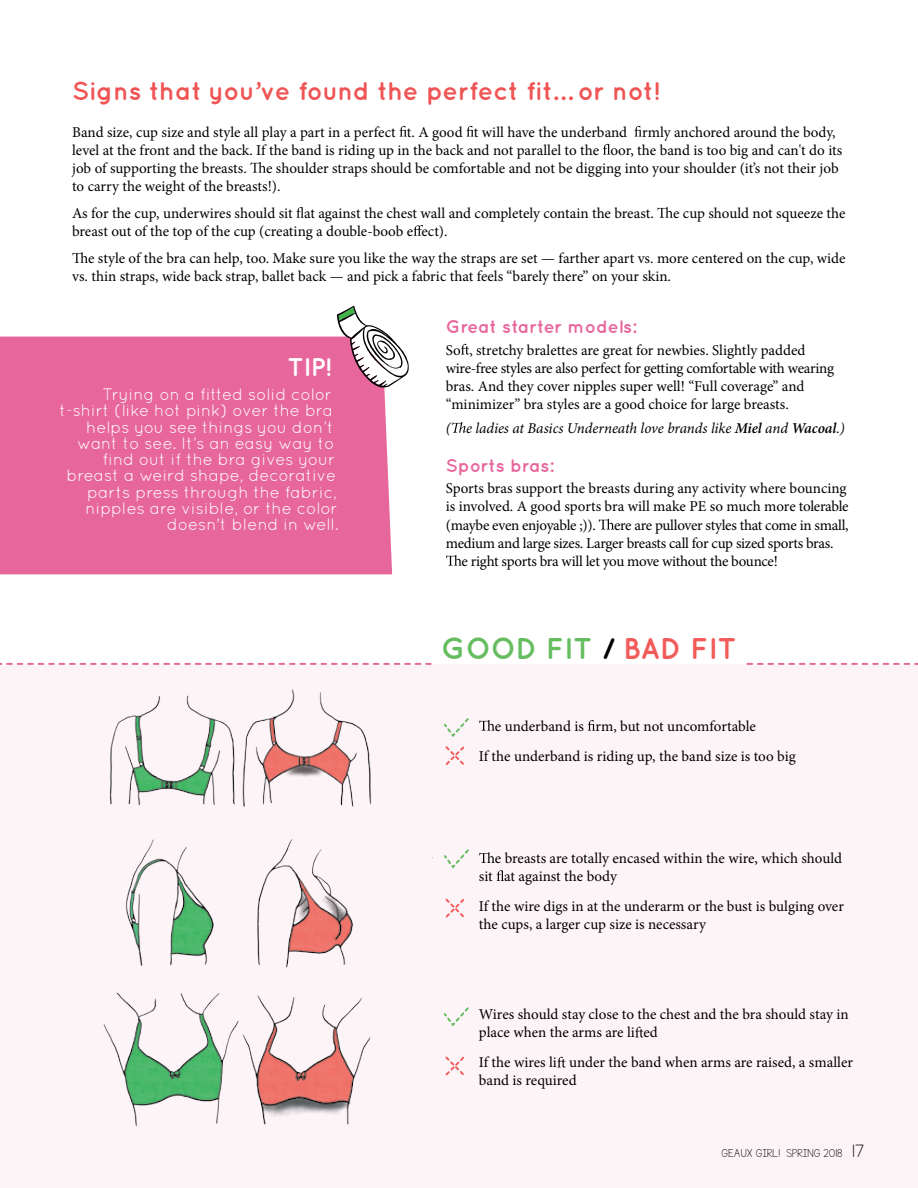
<style>
.page{position:relative;width:918px;height:1188px;background:#fff}
.page>*{position:absolute;margin:0;border:0;box-sizing:border-box;transform-origin:0 0}
.t1{font:700 30px "Quicksand";color:#65bd5f}
.t2{font:700 25.5px "Quicksand";color:#f05454}
.t3{font:700 25.5px "Quicksand";color:#fff}
.t4{font:700 18px "Quicksand";color:#e7679c}
.t5{font:16.5px "Quicksand";color:#fff}
.t6{font:15px/18px "Minion Pro";letter-spacing:-.005em;color:#000}
.t7{font:italic 15px "Minion Pro";letter-spacing:-.005em;color:#000}
.t8{font:13.5px "KG Neatly Printed";color:#000}
.s1{font-weight:600}
.s2{color:#000}
.s3{color:#f15c5a}
.s4{font-size:21px}
</style>
<div class="page">
<div style="left:0;top:664px;width:918px;height:524px;background:#fdf4f8"></div>
<img style="left:28px;top:662px;width:405px;height:464px">
<svg style="left:461px;top:344px;width:8px;height:11px"></svg>
<svg style="left:452px;top:422px;width:14px;height:11px"></svg>
<svg style="left:599px;top:519px;width:15px;height:11px"></svg>
<svg style="left:446px;top:555px;width:16px;height:11px"></svg>
<svg style="left:400px;top:126px;width:7px;height:11px"></svg>
<svg style="left:466px;top:126px;width:8px;height:11px"></svg>
<svg style="left:634px;top:126px;width:8px;height:11px"></svg>
<svg style="left:603px;top:144px;width:7px;height:11px"></svg>
<svg style="left:251px;top:162px;width:15px;height:11px"></svg>
<svg style="left:296px;top:207px;width:8px;height:11px"></svg>
<svg style="left:657px;top:207px;width:16px;height:11px"></svg>
<svg style="left:414px;top:225px;width:9px;height:11px"></svg>
<svg style="left:73px;top:252px;width:15px;height:11px"></svg>
<svg style="left:479px;top:720px;width:16px;height:11px"></svg>
<svg style="left:588px;top:720px;width:7px;height:11px"></svg>
<svg style="left:479px;top:852px;width:16px;height:11px"></svg>
<svg style="left:497px;top:870px;width:7px;height:11px"></svg>
<svg style="left:635px;top:1027px;width:9px;height:11px"></svg>
<svg style="left:557px;top:1057px;width:9px;height:11px"></svg>
<svg style="left:445px;top:746px;width:19px;height:19px"></svg>
<svg style="left:444px;top:718px;width:25px;height:19px"></svg>
<svg style="left:445px;top:899px;width:19px;height:18px"></svg>
<svg style="left:444px;top:849px;width:25px;height:20px"></svg>
<svg style="left:445px;top:1057px;width:19px;height:18px"></svg>
<svg style="left:444px;top:1007px;width:25px;height:19px"></svg>
<svg style="left:0;top:663px;width:432px;height:2px"></svg>
<svg style="left:747px;top:663px;width:171px;height:2px"></svg>
<div style="left:0;top:337px;width:392px;height:237px;background:#e7679c"></div>
<svg style="left:337px;top:306px;width:72px;height:85px"></svg>
<h2 class="t2" style="left:72px;top:76px;width:589px">Signs that you’ve found the perfect fit… or not!</h2>
<p class="t6" style="left:72px;top:123px;width:772px">Band size, cup size and style all play a part in a perfect t. A good t will have the underband rmly anchored around the body, level at the front and the back. If the band is riding up in the back and not parallel to the oor, the band is too big and can't do its job of supporting the breasts.</p>
<p class="t6" style="left:72px;top:159px;width:768px;text-indent:194px">e shoulder straps should be comfortable and not be digging into your shoulder (it’s not their job to carry the weight of the breasts!).</p>
<p class="t6" style="left:72px;top:204px;width:583px">As for the cup, underwires should sit at against the chest wall and completely contain the breast.</p>
<p class="t6" style="left:673px;top:204px;width:174px">e cup should not squeeze the</p>
<p class="t6" style="left:88px;top:218px;width:759px;line-height:27px;text-indent:-16px">breast out of the top of the cup (creating a double-boob e ect).<br>e style of the bra can help, too. Make sure you like the way the straps are set — farther apart vs. more centered on the cup, wide</p>
<p class="t6" style="left:72px;top:267px;width:600px">vs. thin straps, wide back strap, ballet back — and pick a fabric that feels “barely there” on your skin.</p>
<h2 class="t3" style="left:287px;top:352px;width:46px">TIP!</h2>
<p class="t5" style="left:103px;top:385px;width:231px">Trying on a fitted solid color</p>
<p class="t5" style="left:59px;top:401px;width:275px">t-shirt (like hot pink) over the bra</p>
<p class="t5" style="left:86px;top:417px;width:249px">helps you see things you don’t</p>
<p class="t5" style="left:77px;top:434px;width:259px">want to see. It’s an easy way to</p>
<p class="t5" style="left:103px;top:450px;width:234px">find out if the bra gives your</p>
<p class="t5" style="left:67px;top:466px;width:271px">breast a weird shape, decorative</p>
<p class="t5" style="left:87px;top:482px;width:251px">parts press through the fabric,</p>
<p class="t5" style="left:86px;top:499px;width:254px">nipples are visible, or the color</p>
<p class="t5" style="left:167px;top:515px;width:173px">doesn't blend in well.</p>
<p class="t4" style="left:446px;top:316px;width:192px">Great starter models:</p>
<p class="t6" style="left:446px;top:341px;width:390px">So , stretchy bralettes are great for newbies. Slightly padded wire-free styles are also perfect for getting comfortable with wearing bras. And they cover nipples super well! “Full coverage” and “minimizer” bra styles are a good choice for large breasts.</p>
<p class="t7" style="left:446px;top:418px;width:401px">( e ladies at Basics Underneath love brands like <span class="s1">Miel</span> and <span class="s1">Wacoal</span>.)</p>
<p class="t4" style="left:446px;top:455px;width:110px">Sports bras:</p>
<p class="t6" style="left:446px;top:480px;width:402px">Sports bras support the breasts during any activity where bouncing</p>
<p class="t6" style="left:446px;top:498px;width:404px">is involved. A good sports bra will make PE so much more tolerable</p>
<p class="t6" style="left:446px;top:516px;width:404px">(maybe even enjoyable ;)). ere are pullover styles that come in small,</p>
<p class="t6" style="left:446px;top:534px;width:389px">medium and large sizes. Larger breasts call for cup sized sports bras.</p>
<p class="t6" style="left:462px;top:552px;width:318px">e right sports bra will let you move without the bounce!</p>
<h1 class="t1" style="left:441px;top:630px;width:297px">GOOD FIT <span class="s2">/</span> <span class="s3">BAD FIT</span></h1>
<p class="t6" style="left:479px;top:711px;width:318px;line-height:30px;text-indent:16px">e underband is rm, but not uncomfortable<br>If the underband is riding up, the band size is too big</p>
<p class="t6" style="left:479px;top:849px;width:365px;text-indent:16px">e breasts are totally encased within the wire, which should sit at against the body</p>
<p class="t6" style="left:479px;top:897px;width:367px">If the wire digs in at the underarm or the bust is bulging over the cups, a larger cup size is necessary</p>
<p class="t6" style="left:479px;top:1006px;width:371px">Wires should stay close to the chest and the bra should stay in place when the arms are li ed</p>
<p class="t6" style="left:479px;top:1054px;width:376px">If the wires li under the band when arms are raised, a smaller band is required</p>
<p class="t8" style="left:721px;top:1147px;width:144px">GEAUX GIRL! SPRING 2018 <span class="s4">17</span></p>
</div>
